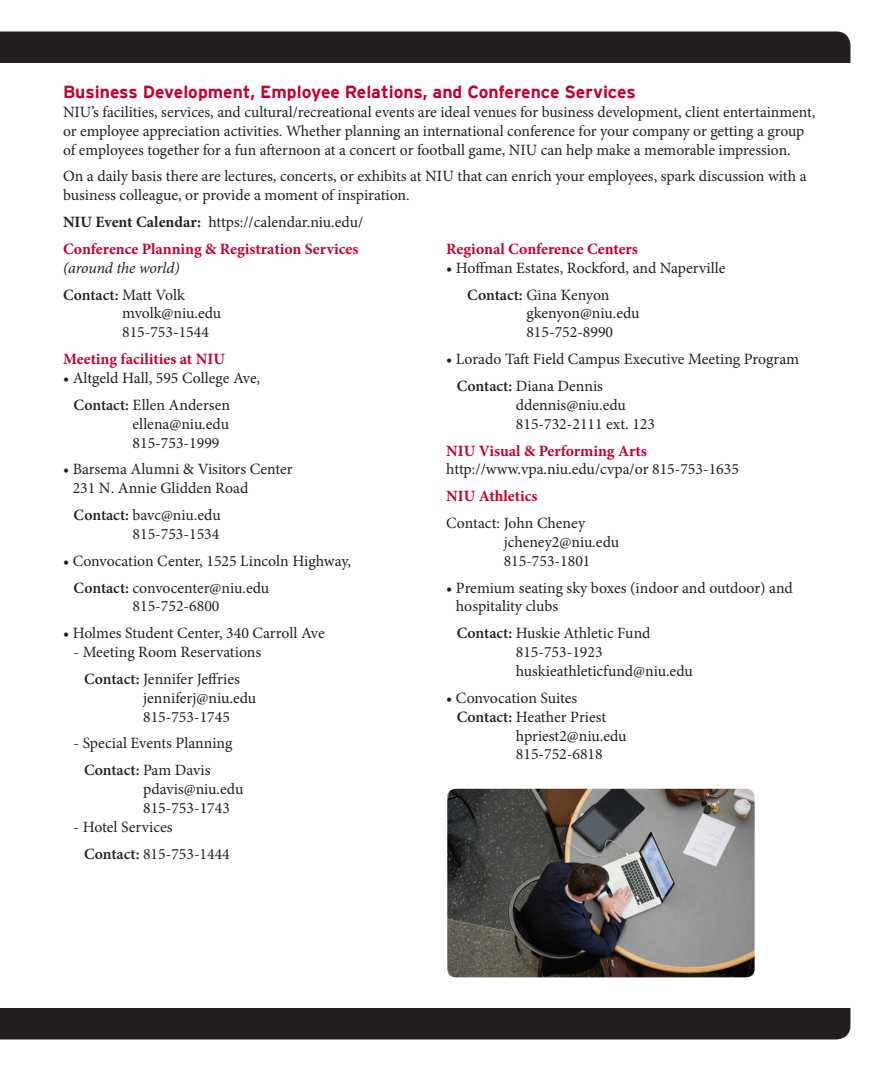
<style>
.page{position:relative;width:882px;height:1071px;background:#fff}
.page>*{position:absolute;margin:0;border:0;box-sizing:border-box;transform-origin:0 0}
.t1{font:700 17.5px "Interstate";color:#c5002e}
.t2{font:15.75px/18.9px "Minion Pro";color:#231f20}
.t3{font:700 15.75px/26.8px "Minion Pro";color:#c5002e}
.t4{font:italic 15.75px/26.8px "Minion Pro";letter-spacing:-.01em;color:#231f20}
.s1{color:#231f20}
.s2{font-weight:400;color:#231f20}
.s3{font-weight:600;font-style:normal}
.s4{font-style:normal}
.s5{font-weight:600}
</style>
<div class="page">
<div style="left:0;top:31px;width:850px;height:32px;background:#231f20"></div>
<div style="left:0;top:1008px;width:850px;height:31px;background:#231f20"></div>
<img style="left:447px;top:789px;width:308px;height:188px">
<p class="t1" style="left:63px;top:82px;width:574px">Business Development, Employee Relations, and Conference Services</p>
<p class="t2" style="left:63px;top:102px;width:754px">NIU’s facilities, services, and cultural/recreational events are ideal venues for business development, client entertainment, or employee appreciation activities. Whether planning an international conference for your company or getting a group of employees together for a fun afternoon at a concert or football game, NIU can help make a memorable impression.</p>
<p class="t2" style="left:63px;top:167px;width:745px">On a daily basis there are lectures, concerts, or exhibits at NIU that can enrich your employees, spark discussion with a business colleague, or provide a moment of inspiration.</p>
<p class="t3" style="left:63px;top:209px;width:302px"><span class="s1">NIU Event Calendar:</span> <span class="s2">https://calendar.niu.edu/<br></span>Conference Planning &amp; Registration Services</p>
<p class="t4" style="left:63px;top:254px;width:123px">(around the world)<br><span class="s3">Contact:</span> <span class="s4">Matt Volk</span></p>
<p class="t2" style="left:122px;top:304px;width:101px">mvolk@niu.edu<br>815-753-1544</p>
<p class="t3" style="left:63px;top:346px;width:163px">Meeting facilities at NIU</p>
<p class="t2" style="left:74px;top:365px;width:188px;line-height:26.8px;text-indent:-11px">• Altgeld Hall, 595 College Ave,<br><span class="s5">Contact:</span> Ellen Andersen</p>
<p class="t2" style="left:133px;top:414px;width:98px">ellena@niu.edu<br>815-753-1999</p>
<p class="t2" style="left:73px;top:460px;width:221px;text-indent:-10px">• Barsema Alumni &amp; Visitors Center<br>231 N. Annie Glidden Road</p>
<p class="t2" style="left:74px;top:506px;width:149px;text-align:right"><span class="s5">Contact:</span> bavc@niu.edu<br>815-753-1534</p>
<p class="t2" style="left:74px;top:547px;width:279px;line-height:26.8px;text-indent:-11px">• Convocation Center, 1525 Lincoln Highway,<br><span class="s5">Contact:</span> convocenter@niu.edu</p>
<p class="t2" style="left:133px;top:597px;width:88px">815-752-6800</p>
<p class="t2" style="left:63px;top:624px;width:263px">• Holmes Student Center, 340 Carroll Ave</p>
<p class="t2" style="left:84px;top:639px;width:179px;line-height:26.8px;text-indent:-11px">- Meeting Room Reservations<br><span class="s5">Contact:</span> Jennifer Jeffries</p>
<p class="t2" style="left:143px;top:688px;width:115px">jenniferj@niu.edu<br>815-753-1745</p>
<p class="t2" style="left:84px;top:730px;width:150px;line-height:26.8px;text-indent:-11px">- Special Events Planning<br><span class="s5">Contact:</span> Pam Davis</p>
<p class="t2" style="left:143px;top:780px;width:102px">pdavis@niu.edu<br>815-753-1743</p>
<p class="t2" style="left:84px;top:814px;width:147px;line-height:26.8px;text-indent:-11px">- Hotel Services<br><span class="s5">Contact:</span> 815-753-1444</p>
<p class="t3" style="left:446px;top:235px;width:193px">Regional Conference Centers</p>
<p class="t2" style="left:467px;top:254px;width:260px;line-height:26.8px;text-indent:-21px">• Hoffman Estates, Rockford, and Naperville<br><span class="s5">Contact:</span> Gina Kenyon</p>
<p class="t2" style="left:526px;top:304px;width:115px">gkenyon@niu.edu<br>815-752-8990</p>
<p class="t2" style="left:457px;top:346px;width:344px;line-height:26.8px;text-indent:-11px">• Lorado Taft Field Campus Executive Meeting Program<br><span class="s5">Contact:</span> Diana Dennis</p>
<p class="t2" style="left:516px;top:395px;width:141px">ddennis@niu.edu<br>815-732-2111 ext. 123</p>
<p class="t3" style="left:446px;top:437px;width:202px">NIU Visual &amp; Performing Arts</p>
<p class="t2" style="left:446px;top:460px;width:294px">http://www.vpa.niu.edu/cvpa/or 815-753-1635</p>
<p class="t3" style="left:446px;top:483px;width:93px">NIU Athletics</p>
<p class="t2" style="left:504px;top:514px;width:117px;text-indent:-57px">Contact: John Cheney jcheney2@niu.edu<br>815-753-1801</p>
<p class="t2" style="left:456px;top:578px;width:338px;text-indent:-10px">• Premium seating sky boxes (indoor and outdoor) and hospitality clubs</p>
<p class="t2" style="left:516px;top:624px;width:179px;text-indent:-59px"><span class="s5">Contact:</span> Huskie Athletic Fund<br>815-753-1923 huskieathleticfund@niu.edu</p>
<p class="t2" style="left:446px;top:688px;width:133px">• Convocation Suites</p>
<p class="t2" style="left:457px;top:707px;width:151px"><span class="s5">Contact:</span> Heather Priest</p>
<p class="t2" style="left:516px;top:726px;width:112px">hpriest2@niu.edu</p>
<p class="t2" style="left:516px;top:745px;width:88px">815-752-6818</p>
</div>
